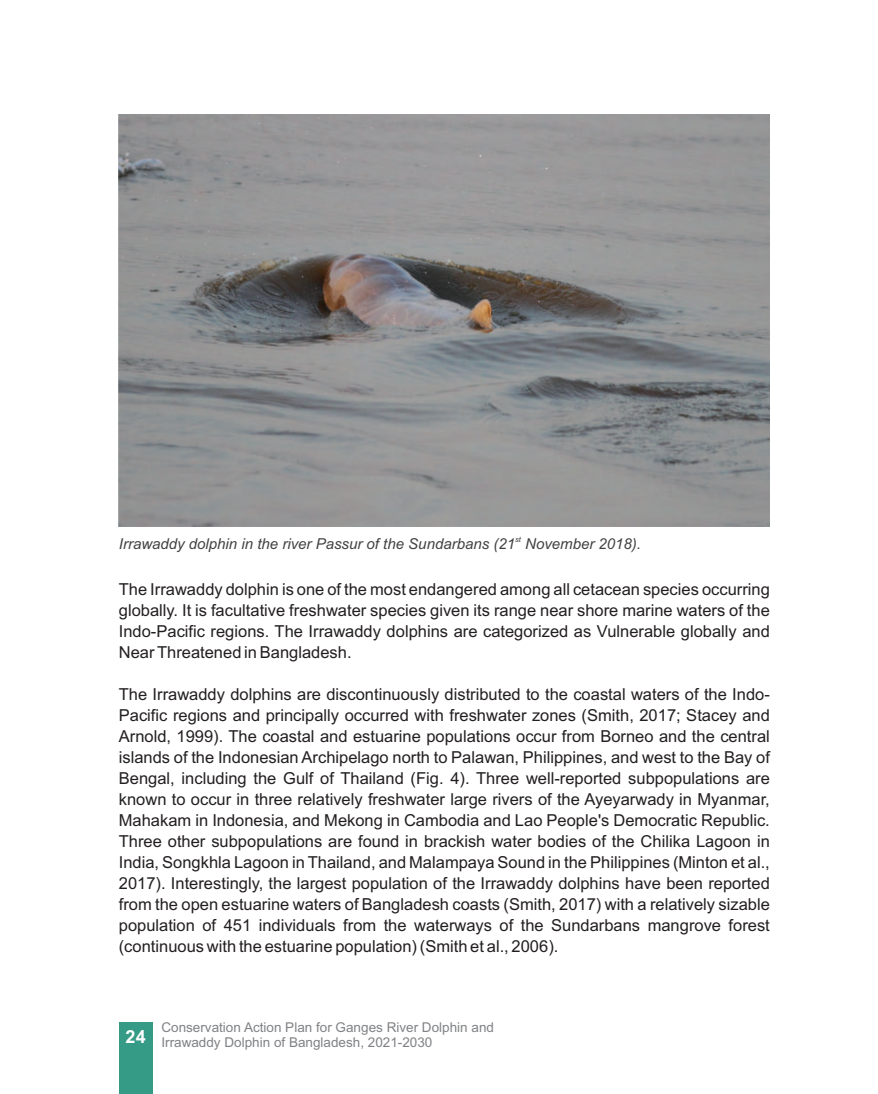
<style>
.page{position:relative;width:878px;height:1094px;background:#fff}
.page>*{position:absolute;margin:0;border:0;box-sizing:border-box;transform-origin:0 0}
.t1{font:700 18px "Arial";color:#fff}
.t2{font:16.5px/21px "Arial";color:#231f20;text-align:justify}
.t3{font:italic 15px "Arial";color:#414142}
.t4{font:13.5px/15.1px "Arial";color:#808285}
.t5{font:italic 7.5px "Arial";color:#414142}
</style>
<div class="page">
<img style="left:119px;top:115px;width:651px;height:411px">
<div style="left:119px;top:1022px;width:33px;height:72px;background:#359b86"></div>
<p class="t5" style="left:515px;top:536px;width:7px">st</p>
<p class="t3" style="left:119px;top:538px;width:523px">Irrawaddy dolphin in the river Passur of the Sundarbans (21 November 2018).</p>
<p class="t2" style="left:119px;top:580px;width:652px">The Irrawaddy dolphin is one of the most endangered among all cetacean species occurring globally. It is facultative freshwater species given its range near shore marine waters of the Indo-Pacific regions. The Irrawaddy dolphins are categorized as Vulnerable globally and Near Threatened in Bangladesh.</p>
<p class="t2" style="left:119px;top:685px;width:652px">The Irrawaddy dolphins are discontinuously distributed to the coastal waters of the Indo-Pacific regions and principally occurred with freshwater zones (Smith, 2017; Stacey and Arnold, 1999). The coastal and estuarine populations occur from Borneo and the central islands of the Indonesian Archipelago north to Palawan, Philippines, and west to the Bay of Bengal, including the Gulf of Thailand (Fig. 4). Three well-reported subpopulations are known to occur in three relatively freshwater large rivers of the Ayeyarwady in Myanmar, Mahakam in Indonesia, and Mekong in Cambodia and Lao People's Democratic Republic.<br>Three other subpopulations are found in brackish water bodies of the Chilika Lagoon in India, Songkhla Lagoon in Thailand, and Malampaya Sound in the Philippines (Minton et al., 2017). Interestingly, the largest population of the Irrawaddy dolphins have been reported from the open estuarine waters of Bangladesh coasts (Smith, 2017) with a relatively sizable population of 451 individuals from the waterways of the Sundarbans mangrove forest (continuous with the estuarine population) (Smith et al., 2006).</p>
<p class="t1" style="left:126px;top:1030px;width:22px">24</p>
<p class="t4" style="left:161px;top:1020px;width:334px">Conservation Action Plan for Ganges River Dolphin and<br>Irrawaddy Dolphin of Bangladesh, 2021-2030</p>
</div>
